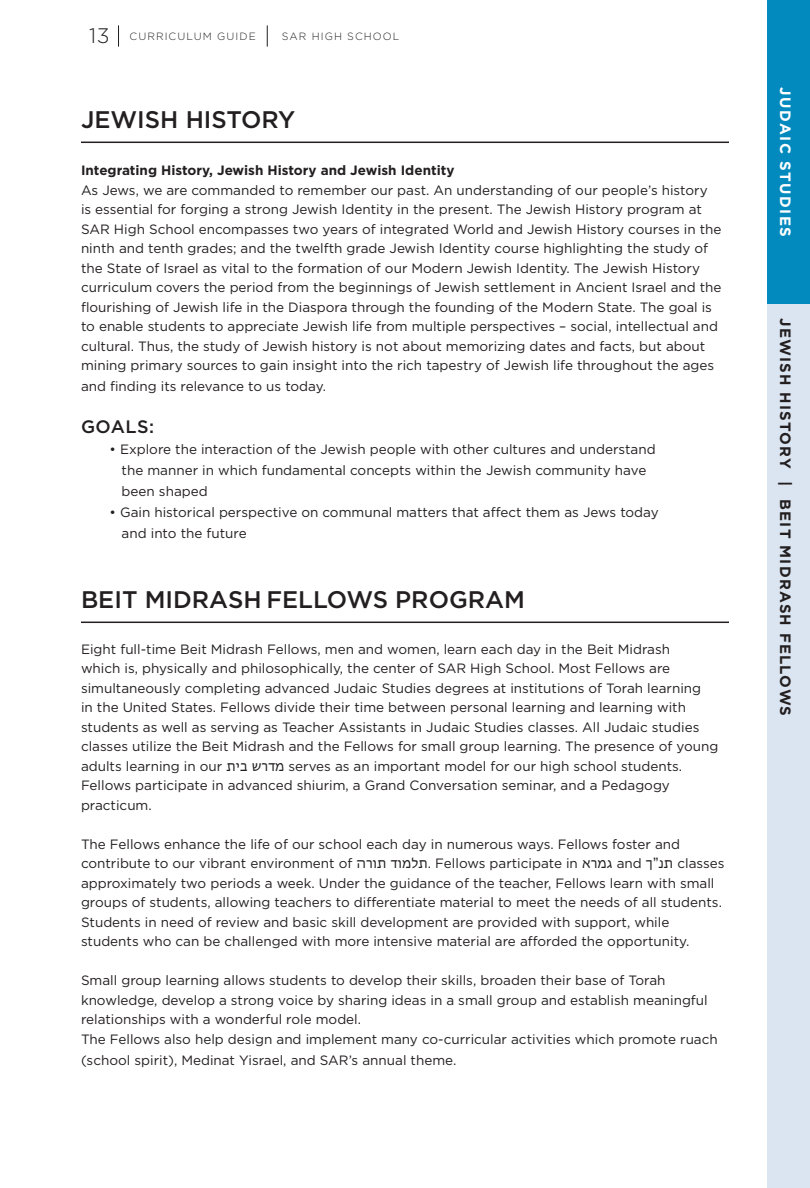
<style>
.page{position:relative;width:810px;height:1188px;background:#fff}
.page>*{position:absolute;margin:0;border:0;box-sizing:border-box;transform-origin:0 0}
.t1{font:500 24px "Gotham";color:#231f20}
.t2{font:300 21px "Gotham";color:#231f20}
.t3{font:500 18px "Gotham";letter-spacing:.03em;color:#231f20}
.t4{font:700 15px "Gotham";letter-spacing:.08em;color:#231f20}
.t5{font:700 15px "Gotham";letter-spacing:.1em;color:#fff}
.t6{font:13.5px/19.5px "Gotham";color:#231f20}
.t7{font:700 13.5px "Gotham";color:#231f20}
.t8{font:300 10.5px "Gotham";letter-spacing:.1em;color:#231f20}
.s1{font-family:"Lucida Grande"}
</style>
<div class="page">
<svg style="left:118px;top:25px;width:1px;height:22px"></svg>
<svg style="left:267px;top:25px;width:1px;height:22px"></svg>
<hr style="left:81px;top:142px;width:648px;height:1px;background:#231f20">
<hr style="left:81px;top:622px;width:648px;height:1px;background:#231f20">
<div style="left:768px;top:303px;width:42px;height:885px;background:#dbe5f1"></div>
<div style="left:768px;top:0;width:42px;height:303px;background:#028abf"></div>
<h2 class="t2" style="left:89px;top:25px;width:22px">13</h2>
<p class="t8" style="left:130px;top:30px;width:128px">CURRICULUM GUIDE</p>
<p class="t8" style="left:282px;top:30px;width:119px">SAR HIGH SCHOOL</p>
<h1 class="t1" style="left:81px;top:106px;width:216px">JEWISH HISTORY</h1>
<p class="t7" style="left:81px;top:163px;width:375px">Integrating History, Jewish History and Jewish Identity</p>
<p class="t6" style="left:81px;top:180px;width:642px">As Jews, we are commanded to remember our past. An understanding of our people’s history<br>is essential for forging a strong Jewish Identity in the present. The Jewish History program at SAR High School encompasses two years of integrated World and Jewish History courses in the ninth and tenth grades; and the twelfth grade Jewish Identity course highlighting the study of the State of Israel as vital to the formation of our Modern Jewish Identity. The Jewish History curriculum covers the period from the beginnings of Jewish settlement in Ancient Israel and the flourishing of Jewish life in the Diaspora through the founding of the Modern State. The goal is to enable students to appreciate Jewish life from multiple perspectives – social, intellectual and cultural. Thus, the study of Jewish history is not about memorizing dates and facts, but about mining primary sources to gain insight into the rich tapestry of Jewish life throughout the ages</p>
<p class="t6" style="left:81px;top:376px;width:246px">and finding its relevance to us today.</p>
<h3 class="t3" style="left:81px;top:417px;width:75px">GOALS:</h3>
<p class="t6" style="left:122px;top:439px;width:536px;line-height:21px;text-indent:-12px">• Explore the interaction of the Jewish people with other cultures and understand the manner in which fundamental concepts within the Jewish community have been shaped</p>
<p class="t6" style="left:122px;top:502px;width:539px;line-height:21px;text-indent:-12px">• Gain historical perspective on communal matters that affect them as Jews today and into the future</p>
<h1 class="t1" style="left:81px;top:586px;width:446px">BEIT MIDRASH FELLOWS PROGRAM</h1>
<p class="t6" style="left:81px;top:639px;width:639px">Eight full-time Beit Midrash Fellows, men and women, learn each day in the Beit Midrash<br>which is, physically and philosophically, the center of SAR High School. Most Fellows are simultaneously completing advanced Judaic Studies degrees at institutions of Torah learning<br>in the United States. Fellows divide their time between personal learning and learning with students as well as serving as Teacher Assistants in Judaic Studies classes. All Judaic studies classes utilize the Beit Midrash and the Fellows for small group learning. The presence of young adults learning in our <span class="s1">ת בי ש מדר</span> serves as an important model for our high school students.<br>Fellows participate in advanced shiurim, a Grand Conversation seminar, and a Pedagogy practicum.</p>
<p class="t6" style="left:81px;top:834px;width:645px">The Fellows enhance the life of our school each day in numerous ways. Fellows foster and contribute to our vibrant environment of <span class="s1">ה תור מוד תל</span> . Fellows participate in <span class="s1">א מר ג</span> and <span class="s1">ך“ תנ</span> classes approximately two periods a week. Under the guidance of the teacher, Fellows learn with small groups of students, allowing teachers to differentiate material to meet the needs of all students.<br>Students in need of review and basic skill development are provided with support, while students who can be challenged with more intensive material are afforded the opportunity.</p>
<p class="t6" style="left:81px;top:970px;width:638px">Small group learning allows students to develop their skills, broaden their base of Torah knowledge, develop a strong voice by sharing ideas in a small group and establish meaningful relationships with a wonderful role model.<br>The Fellows also help design and implement many co-curricular activities which promote ruach</p>
<p class="t6" style="left:81px;top:1050px;width:377px">(school spirit), Medinat Yisrael, and SAR’s annual theme.</p>
<p class="t5" style="left:794px;top:87px;width:151px;rotate:90deg">JUDAIC STUDIES</p>
<p class="t4" style="left:794px;top:318px;width:399px;rotate:90deg">JEWISH HISTORY | BEIT MIDRASH FELLOWS</p>
</div>
